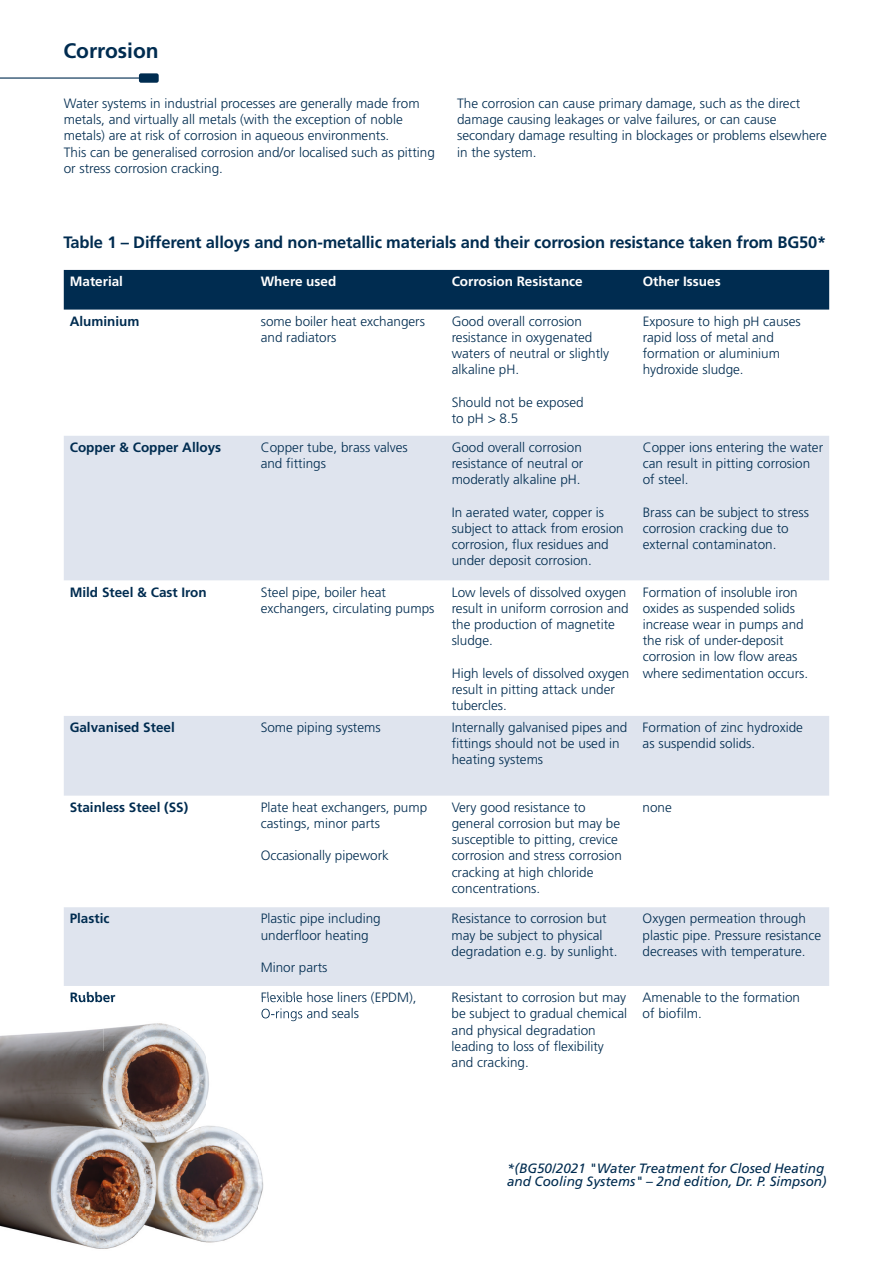
<style>
.page{position:relative;width:893px;height:1263px;background:#fff}
.page>*{position:absolute;margin:0;border:0;box-sizing:border-box;transform-origin:0 0}
.t1{font:700 21px "Frutiger LT Pro";color:#002c50}
.t2{font:700 16.5px "Frutiger LT Pro";letter-spacing:-.01em;color:#002c50}
.t3{font:300 13.5px/16.2px "Frutiger LT Pro";color:#002c50}
.t4{font:700 13.5px "Frutiger LT Pro";color:#002c50}
.t5{font:italic 13.5px/13.5px "Frutiger LT Pro";color:#002c50}
.t6{font:700 13.5px "Frutiger LT Pro";color:#fff}
</style>
<div class="page">
<div style="left:139px;top:73px;width:20px;height:10px;background:#002c50;border-radius:2px"></div>
<hr style="left:0;top:77px;width:141px;height:2px;background:#002c50">
<div style="left:64px;top:270px;width:765px;height:40px;background:#002c50"></div>
<svg style="left:64px;top:436px;width:765px;height:550px;fill:#dfe4ee"></svg>
<img style="left:0;top:998px;width:294px;height:251px">
<img style="left:71px;top:998px;width:44px;height:4px">
<img style="left:262px;top:998px;width:47px;height:6px">
<img style="left:261px;top:1008px;width:49px;height:13px">
<h1 class="t1" style="left:63px;top:38px;width:97px">Corrosion</h1>
<p class="t3" style="left:64px;top:95px;width:373px">Water systems in industrial processes are generally made from metals, and virtually all metals (with the exception of noble metals) are at risk of corrosion in aqueous environments.<br>This can be generalised corrosion and/or localised such as pitting or stress corrosion cracking.</p>
<p class="t3" style="left:457px;top:95px;width:371px">The corrosion can cause primary damage, such as the direct damage causing leakages or valve failures, or can cause secondary damage resulting in blockages or problems elsewhere in the system.</p>
<p class="t2" style="left:63px;top:233px;width:764px">Table 1 – Different alloys and non-metallic materials and their corrosion resistance taken from BG50*</p>
<p class="t6" style="left:70px;top:273px;width:55px">Material</p>
<p class="t6" style="left:261px;top:273px;width:77px">Where used</p>
<p class="t6" style="left:452px;top:273px;width:133px">Corrosion Resistance</p>
<p class="t6" style="left:643px;top:273px;width:80px">Other Issues</p>
<p class="t4" style="left:70px;top:313px;width:71px">Aluminium</p>
<p class="t3" style="left:261px;top:313px;width:166px">some boiler heat exchangers and radiators</p>
<p class="t3" style="left:452px;top:313px;width:159px">Good overall corrosion resistance in oxygenated waters of neutral or slightly alkaline pH.</p>
<p class="t3" style="left:452px;top:394px;width:134px">Should not be exposed to pH &gt; 8.5</p>
<p class="t3" style="left:643px;top:313px;width:160px">Exposure to high pH causes rapid loss of metal and formation or aluminium hydroxide sludge.</p>
<p class="t4" style="left:70px;top:439px;width:153px">Copper &amp; Copper Alloys</p>
<p class="t3" style="left:261px;top:439px;width:149px">Copper tube, brass valves and fittings</p>
<p class="t3" style="left:452px;top:439px;width:133px;text-align:justify">Good overall corrosion resistance of neutral or moderatly alkaline pH.</p>
<p class="t3" style="left:452px;top:504px;width:174px">In aerated water, copper is subject to attack from erosion corrosion, flux residues and under deposit corrosion.</p>
<p class="t4" style="left:70px;top:584px;width:139px">Mild Steel &amp; Cast Iron</p>
<p class="t3" style="left:261px;top:584px;width:175px">Steel pipe, boiler heat exchangers, circulating pumps</p>
<p class="t3" style="left:452px;top:584px;width:179px">Low levels of dissolved oxygen result in uniform corrosion and the production of magnetite sludge.</p>
<p class="t3" style="left:452px;top:665px;width:179px">High levels of dissolved oxygen result in pitting attack under tubercles.</p>
<p class="t3" style="left:643px;top:439px;width:182px">Copper ions entering the water can result in pitting corrosion of steel.</p>
<p class="t3" style="left:643px;top:504px;width:168px">Brass can be subject to stress corrosion cracking due to external contaminaton.</p>
<p class="t3" style="left:643px;top:584px;width:167px">Formation of insoluble iron oxides as suspended solids increase wear in pumps and the risk of under-deposit corrosion in low flow areas where sedimentation occurs.</p>
<p class="t4" style="left:70px;top:719px;width:107px">Galvanised Steel</p>
<p class="t3" style="left:261px;top:719px;width:122px">Some piping systems</p>
<p class="t3" style="left:452px;top:719px;width:177px">Internally galvanised pipes and fittings should not be used in heating systems</p>
<p class="t3" style="left:643px;top:719px;width:162px">Formation of zinc hydroxide as suspendid solids.</p>
<p class="t4" style="left:70px;top:799px;width:120px">Stainless Steel (SS)</p>
<p class="t3" style="left:261px;top:799px;width:168px">Plate heat exchangers, pump castings, minor parts</p>
<p class="t3" style="left:261px;top:848px;width:130px">Occasionally pipework</p>
<p class="t3" style="left:452px;top:799px;width:172px">Very good resistance to general corrosion but may be susceptible to pitting, crevice corrosion and stress corrosion cracking at high chloride concentrations.</p>
<p class="t3" style="left:643px;top:799px;width:31px">none</p>
<p class="t4" style="left:70px;top:911px;width:41px">Plastic</p>
<p class="t3" style="left:261px;top:911px;width:122px">Plastic pipe including underfloor heating</p>
<p class="t3" style="left:261px;top:959px;width:68px">Minor parts</p>
<p class="t3" style="left:452px;top:911px;width:167px">Resistance to corrosion but may be subject to physical degradation e.g. by sunlight.</p>
<p class="t3" style="left:643px;top:911px;width:180px">Oxygen permeation through plastic pipe. Pressure resistance decreases with temperature.</p>
<p class="t4" style="left:70px;top:989px;width:47px">Rubber</p>
<p class="t3" style="left:261px;top:989px;width:158px">Flexible hose liners (EPDM),<br>O-rings and seals</p>
<p class="t3" style="left:452px;top:989px;width:177px">Resistant to corrosion but may be subject to gradual chemical and physical degradation leading to loss of flexibility and cracking.</p>
<p class="t3" style="left:643px;top:989px;width:159px">Amenable to the formation of biofilm.</p>
<p class="t5" style="left:507px;top:1161px;width:321px">*(BG50/2021 "Water Treatment for Closed Heating and Cooling Systems" – 2nd edition, Dr. P. Simpson)</p>
</div>
